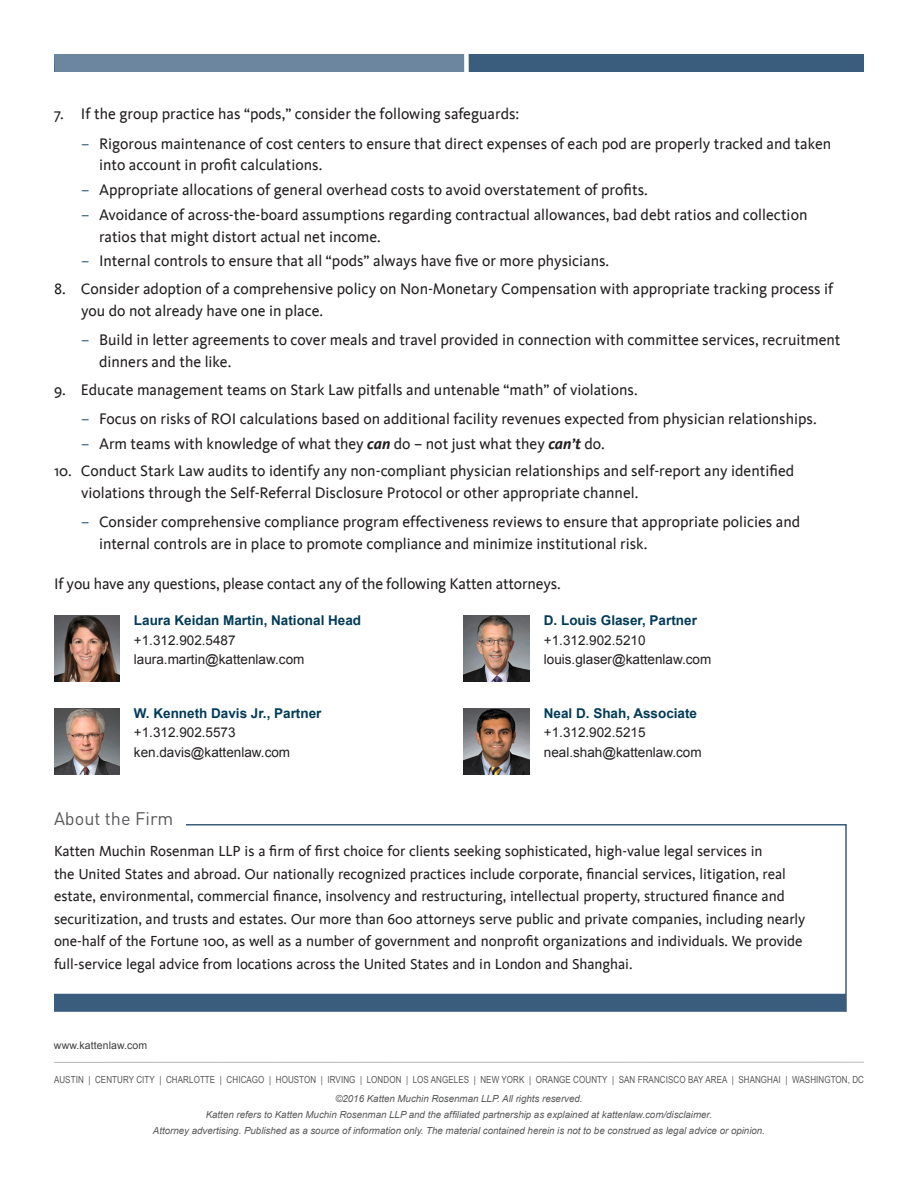
<style>
.page{position:relative;width:918px;height:1188px;background:#fff}
.page>*{position:absolute;margin:0;border:0;box-sizing:border-box;transform-origin:0 0}
.SubHeads{font:18px "DINOT";color:#57585a}
.t1{font:15.75px/21.8px "Kievit";color:#231f20}
.t2{font:15px/22.5px "Kievit";letter-spacing:-.005em;color:#231f20}
.Body_Text_Single_b1{font:13.5px "Arial";color:#231f20}
.Body_Text_Single_b1-2{font:700 13.5px "Arial";color:#023b58}
.Body_Text_Single_b1-3{font:10.5px "Arial";letter-spacing:.01em;color:#3e3e3f}
.t3{font:italic 9.75px/15.8px "Arial";color:#57585a;text-align:center}
.t4{font:9.75px "Arial Narrow";letter-spacing:.01em;color:#57585a}
.s1{color:#456f82}
.s2{font-weight:700;font-style:italic}
</style>
<div class="page">
<div style="left:54px;top:54px;width:810px;height:18px;background:#3a5d7e"></div>
<div style="left:54px;top:54px;width:410px;height:18px;background:#6b869e"></div>
<div style="left:464px;top:0;width:5px;height:81px;background:#fff"></div>
<div style="left:54px;top:994px;width:792px;height:18px;background:#3a5d7e"></div>
<svg style="left:184px;top:824px;width:663px;height:188px"></svg>
<hr style="left:54px;top:1062px;width:810px;height:1px;background:#939598">
<img style="left:54px;top:615px;width:66px;height:66px">
<img style="left:464px;top:615px;width:66px;height:66px">
<img style="left:54px;top:708px;width:66px;height:66px">
<img style="left:464px;top:708px;width:66px;height:66px">
<p class="t1" style="left:54px;top:103px;width:467px">7. If the group practice has “pods,” consider the following safeguards:</p>
<p class="t1" style="left:99px;top:133px;width:734px;text-indent:-18px"><span class="s1">–</span> Rigorous maintenance of cost centers to ensure that direct expenses of each pod are properly tracked and taken into account in profit calculations.</p>
<p class="t1" style="left:81px;top:179px;width:568px"><span class="s1">–</span> Appropriate allocations of general overhead costs to avoid overstatement of profits.</p>
<p class="t1" style="left:99px;top:204px;width:710px;text-indent:-18px"><span class="s1">–</span> Avoidance of across-the-board assumptions regarding contractual allowances, bad debt ratios and collection ratios that might distort actual net income.</p>
<p class="t1" style="left:81px;top:250px;width:530px"><span class="s1">–</span> Internal controls to ensure that all “pods” always have five or more physicians.</p>
<p class="t1" style="left:81px;top:278px;width:754px;text-indent:-27px">8. Consider adoption of a comprehensive policy on Non-Monetary Compensation with appropriate tracking process if you do not already have one in place.</p>
<p class="t1" style="left:99px;top:329px;width:743px;text-indent:-18px"><span class="s1">–</span> Build in letter agreements to cover meals and travel provided in connection with committee services, recruitment dinners and the like.</p>
<p class="t1" style="left:54px;top:379px;width:585px">9. Educate management teams on Stark Law pitfalls and untenable “math” of violations.</p>
<p class="t1" style="left:81px;top:408px;width:737px"><span class="s1">–</span> Focus on risks of ROI calculations based on additional facility revenues expected from physician relationships.</p>
<p class="t1" style="left:81px;top:433px;width:525px"><span class="s1">–</span> Arm teams with knowledge of what they <span class="s2">can</span> do – not just what they <span class="s2">can’t</span> do.</p>
<p class="t1" style="left:81px;top:460px;width:715px;text-indent:-27px">10. Conduct Stark Law audits to identify any non-compliant physician relationships and self-report any identified violations through the Self-Referral Disclosure Protocol or other appropriate channel.</p>
<p class="t1" style="left:99px;top:511px;width:703px;text-indent:-18px"><span class="s1">–</span> Consider comprehensive compliance program effectiveness reviews to ensure that appropriate policies and internal controls are in place to promote compliance and minimize institutional risk.</p>
<p class="t1" style="left:54px;top:573px;width:508px">If you have any questions, please contact any of the following Katten attorneys.</p>
<p class="Body_Text_Single_b1-2" style="left:134px;top:611px;width:229px">Laura Keidan Martin, National Head</p>
<p class="Body_Text_Single_b1" style="left:134px;top:631px;width:103px">+1.312.902.5487</p>
<p class="Body_Text_Single_b1" style="left:134px;top:650px;width:172px">laura.martin@kattenlaw.com</p>
<p class="Body_Text_Single_b1-2" style="left:134px;top:704px;width:189px">W. Kenneth Davis Jr., Partner</p>
<p class="Body_Text_Single_b1" style="left:134px;top:724px;width:103px">+1.312.902.5573</p>
<p class="Body_Text_Single_b1" style="left:134px;top:743px;width:158px">ken.davis@kattenlaw.com</p>
<p class="Body_Text_Single_b1-2" style="left:544px;top:611px;width:155px">D. Louis Glaser, Partner</p>
<p class="Body_Text_Single_b1" style="left:544px;top:631px;width:103px">+1.312.902.5210</p>
<p class="Body_Text_Single_b1" style="left:544px;top:650px;width:169px">louis.glaser@kattenlaw.com</p>
<p class="Body_Text_Single_b1-2" style="left:544px;top:704px;width:155px">Neal D. Shah, Associate</p>
<p class="Body_Text_Single_b1" style="left:544px;top:724px;width:103px">+1.312.902.5215</p>
<p class="Body_Text_Single_b1" style="left:544px;top:743px;width:159px">neal.shah@kattenlaw.com</p>
<p class="SubHeads" style="left:54px;top:806px;width:121px">About the Firm</p>
<p class="t2" style="left:54px;top:840px;width:753px">Katten Muchin Rosenman LLP is a firm of first choice for clients seeking sophisticated, high-value legal services in<br>the United States and abroad. Our nationally recognized practices include corporate, financial services, litigation, real estate, environmental, commercial finance, insolvency and restructuring, intellectual property, structured finance and securitization, and trusts and estates. Our more than 600 attorneys serve public and private companies, including nearly one-half of the Fortune 100, as well as a number of government and nonprofit organizations and individuals. We provide full-service legal advice from locations across the United States and in London and Shanghai.</p>
<p class="Body_Text_Single_b1-3" style="left:54px;top:1039px;width:95px">www.kattenlaw.com</p>
<p class="t4" style="left:54px;top:1072px;width:811px">AUSTIN | CENTURY CITY | CHARLOTTE | CHICAGO | HOUSTON | IRVING | LONDON | LOS ANGELES | NEW YORK | ORANGE COUNTY | SAN FRANCISCO BAY AREA | SHANGHAI | WASHINGTON, DC</p>
<p class="t3" style="left:153px;top:1091px;width:614px">©2016 Katten Muchin Rosenman LLP. All rights reserved.<br>Katten refers to Katten Muchin Rosenman LLP and the affiliated partnership as explained at kattenlaw.com/disclaimer.<br>Attorney advertising. Published as a source of information only. The material contained herein is not to be construed as legal advice or opinion.</p>
</div>
